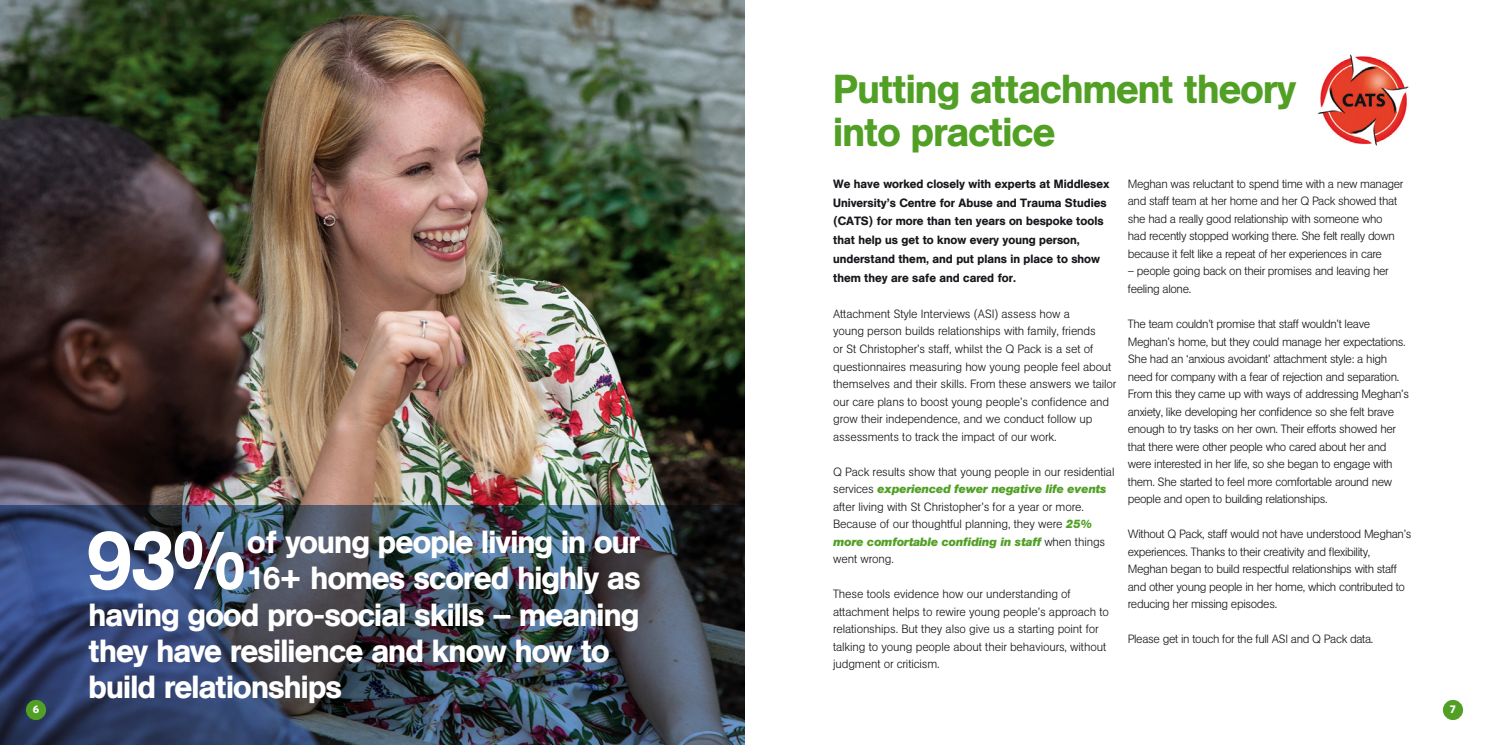
<style>
.page{position:relative;width:1489px;height:745px;background:#fff}
.page>*{position:absolute;margin:0;border:0;box-sizing:border-box;transform-origin:0 0}
.t1{font:500 83px "AG Book BQ";color:#fff}
.t2{font:500 40px/42.5px "AG Book BQ";letter-spacing:-.02em;color:#51a025}
.t3{font:500 31.75px "AG Book BQ";letter-spacing:-.025em;color:#fff}
.t4{font:300 11.88px/17.5px "AG Book BQ";letter-spacing:-.03em;color:#1a171c}
.t5{font:300 11.88px/17.5px "AG Book BQ";letter-spacing:-.01em;color:#1a171c}
.t6{font:500 11.88px/18.8px "AG Book BQ";color:#1a171c}
.t7{font:700 11.12px "Whitney";color:#fff}
.s1{font-weight:700;font-style:italic;color:#51a025}
</style>
<div class="page">
<img style="left:0;top:0;width:744px;height:505px">
<img style="left:0;top:505px;width:744px;height:239px">
<img style="left:1317px;top:54px;width:92px;height:92px">
<div style="left:1442px;top:699px;width:20px;height:20px;background:#51a025;border-radius:50%"></div>
<div style="left:26px;top:699px;width:20px;height:20px;background:#51a025;border-radius:50%"></div>
<h1 class="t1" style="left:86px;top:509px;width:161px">93%</h1>
<h3 class="t3" style="left:247px;top:522px;width:394px">of young people living in our</h3>
<h3 class="t3" style="left:247px;top:558px;width:395px">16+ homes scored highly as</h3>
<h3 class="t3" style="left:89px;top:594px;width:552px">having good pro-social skills – meaning</h3>
<h3 class="t3" style="left:89px;top:631px;width:522px">they have resilience and know how to</h3>
<h3 class="t3" style="left:89px;top:667px;width:255px">build relationships</h3>
<h2 class="t2" style="left:833px;top:68px;width:465px">Putting attachment theory into practice</h2>
<p class="t6" style="left:833px;top:174px;width:278px">We have worked closely with experts at Middlesex University’s Centre for Abuse and Trauma Studies (CATS) for more than ten years on bespoke tools that help us get to know every young person, understand them, and put plans in place to show them they are safe and cared for.</p>
<p class="t5" style="left:833px;top:305px;width:285px">Attachment Style Interviews (ASI) assess how a<br>young person builds relationships with family, friends<br>or St Christopher’s staff, whilst the Q Pack is a set of questionnaires measuring how young people feel about themselves and their skills. From these answers we tailor our care plans to boost young people’s confidence and grow their independence, and we conduct follow up assessments to track the impact of our work.</p>
<p class="t5" style="left:833px;top:462px;width:283px">Q Pack results show that young people in our residential services <span class="s1">experienced fewer negative life events </span>after living with St Christopher’s for a year or more.<br>Because of our thoughtful planning, they were <span class="s1">25% more comfortable confiding in staff</span> when things went wrong.</p>
<p class="t5" style="left:833px;top:585px;width:277px">These tools evidence how our understanding of attachment helps to rewire young people’s approach to relationships. But they also give us a starting point for talking to young people about their behaviours, without judgment or criticism.</p>
<p class="t4" style="left:1127px;top:175px;width:277px">Meghan was reluctant to spend time with a new manager and staff team at her home and her Q Pack showed that she had a really good relationship with someone who had recently stopped working there. She felt really down because it felt like a repeat of her experiences in care</p>
<p class="t4" style="left:1127px;top:262px;width:262px">– people going back on their promises and leaving her feeling alone.</p>
<p class="t4" style="left:1127px;top:315px;width:283px">The team couldn’t promise that staff wouldn’t leave Meghan’s home, but they could manage her expectations.<br>She had an ‘anxious avoidant’ attachment style: a high need for company with a fear of rejection and separation.<br>From this they came up with ways of addressing Meghan’s anxiety, like developing her confidence so she felt brave enough to try tasks on her own. Their efforts showed her that there were other people who cared about her and were interested in her life, so she began to engage with them. She started to feel more comfortable around new people and open to building relationships.</p>
<p class="t4" style="left:1127px;top:525px;width:285px">Without Q Pack, staff would not have understood Meghan’s experiences. Thanks to their creativity and flexibility, Meghan began to build respectful relationships with staff and other young people in her home, which contributed to reducing her missing episodes.</p>
<p class="t4" style="left:1127px;top:630px;width:247px">Please get in touch for the full ASI and Q Pack data.</p>
<p class="t7" style="left:33px;top:702px;width:8px">6</p>
<p class="t7" style="left:1449px;top:702px;width:8px">7</p>
</div>
